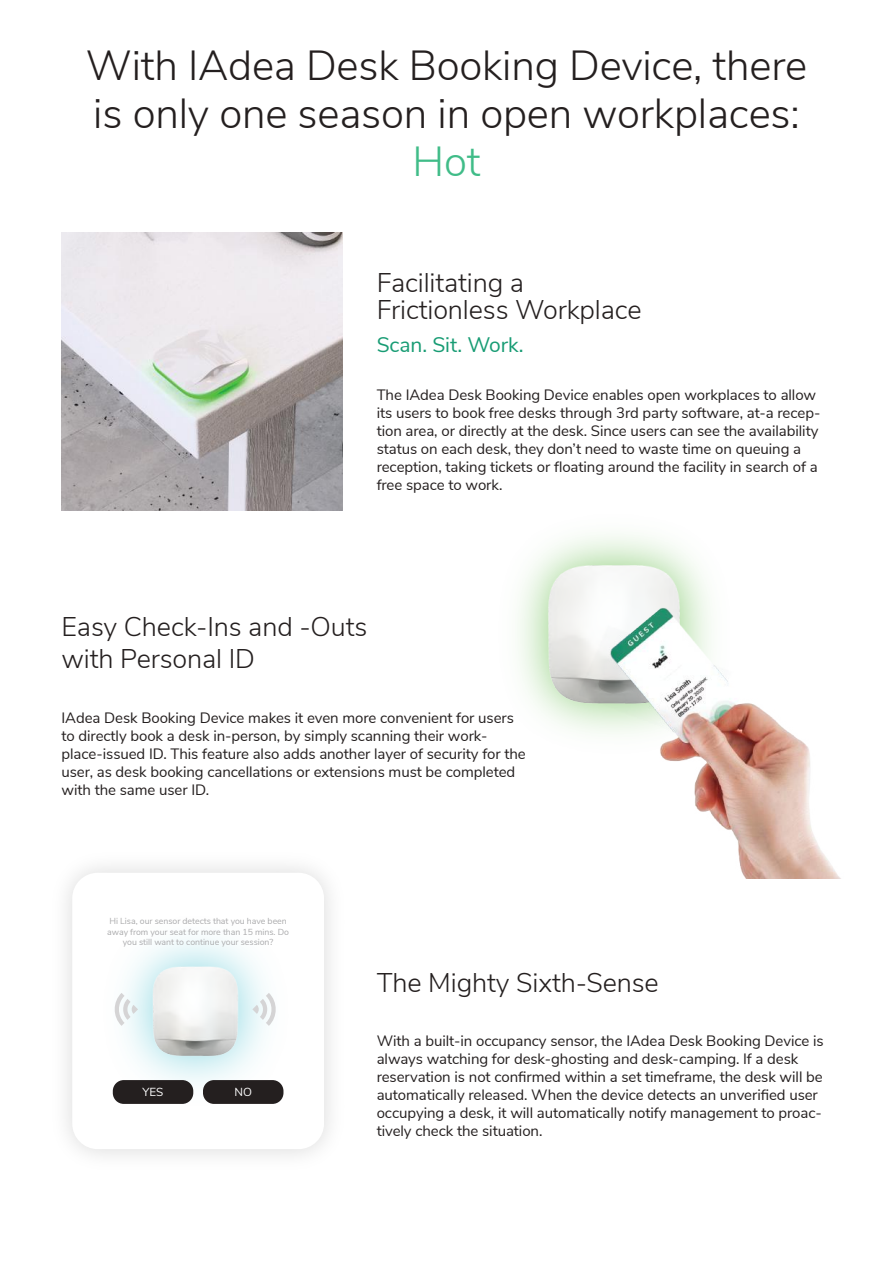
<style>
.page{position:relative;width:893px;height:1263px;background:#fff}
.page>*{position:absolute;margin:0;border:0;box-sizing:border-box;transform-origin:0 0}
.t1{font:300 42px/48px "Nunito Sans";letter-spacing:-.005em;color:#241f1f}
.t2{font:300 42px "Nunito Sans";color:#40bc88}
.t3{font:300 27px/27px "Nunito Sans";letter-spacing:-.005em;color:#241f1f}
.t4{font:21px "Nunito Sans";letter-spacing:-.005em;color:#189c74}
.t5{font:15px/18px "Nunito Sans";letter-spacing:-.005em;color:#241f1f}
.t6{font:11.7px "Nunito Sans";color:#fff}
.t7{font:8.7px/10.5px "Nunito Sans";letter-spacing:-.005em;color:#aaaaac;text-align:center}
</style>
<div class="page">
<img style="left:61px;top:232px;width:282px;height:279px">
<img style="left:518px;top:535px;width:189px;height:195px">
<img style="left:579px;top:595px;width:261px;height:283px">
<img style="left:65px;top:902px;width:263px;height:238px">
<img style="left:105px;top:938px;width:178px;height:142px">
<div style="left:113px;top:1080px;width:80px;height:24px;background:#241f1f;border-radius:11px"></div>
<div style="left:203px;top:1080px;width:80px;height:24px;background:#241f1f;border-radius:11px"></div>
<svg style="left:252px;top:993px;width:26px;height:33px"></svg>
<svg style="left:112px;top:993px;width:26px;height:33px"></svg>
<h1 class="t1" style="left:86px;top:39px;width:723px">With IAdea Desk Booking Device, there is only one season in open workplaces:</h1>
<h1 class="t2" style="left:413px;top:131px;width:69px">Hot</h1>
<h2 class="t3" style="left:377px;top:267px;width:267px">Facilitating a<br>Frictionless Workplace</h2>
<h3 class="t4" style="left:377px;top:330px;width:148px">Scan. Sit. Work.</h3>
<p class="t5" style="left:377px;top:385px;width:445px">The IAdea Desk Booking Device enables open workplaces to allow its users to book free desks through 3rd party software, at-a recep&shy;tion area, or directly at the desk. Since users can see the availability status on each desk, they don’t need to waste time on queuing a reception, taking tickets or floating around the facility in search of a free space to work.</p>
<h2 class="t3" style="left:61px;top:609px;width:307px;line-height:32.4px">Easy Check-Ins and -Outs with Personal ID</h2>
<p class="t5" style="left:61px;top:707px;width:466px">IAdea Desk Booking Device makes it even more convenient for users to directly book a desk in-person, by simply scanning their work&shy;place-issued ID. This feature also adds another layer of security for the user, as desk booking cancellations or extensions must be completed with the same user ID.</p>
<p class="t7" style="left:107px;top:915px;width:183px">Hi Lisa, our sensor detects that you have been away from your seat for more than 15 mins. Do you still want to continue your session?</p>
<p class="t6" style="left:143px;top:1083px;width:22px">YES</p>
<p class="t6" style="left:234px;top:1083px;width:19px">NO</p>
<h2 class="t3" style="left:377px;top:967px;width:284px">The Mighty Sixth-Sense</h2>
<p class="t5" style="left:377px;top:1031px;width:448px">With a built-in occupancy sensor, the IAdea Desk Booking Device is always watching for desk-ghosting and desk-camping. If a desk reservation is not confirmed within a set timeframe, the desk will be automatically released. When the device detects an unverified user occupying a desk, it will automatically notify management to proac&shy;tively check the situation.</p>
</div>
